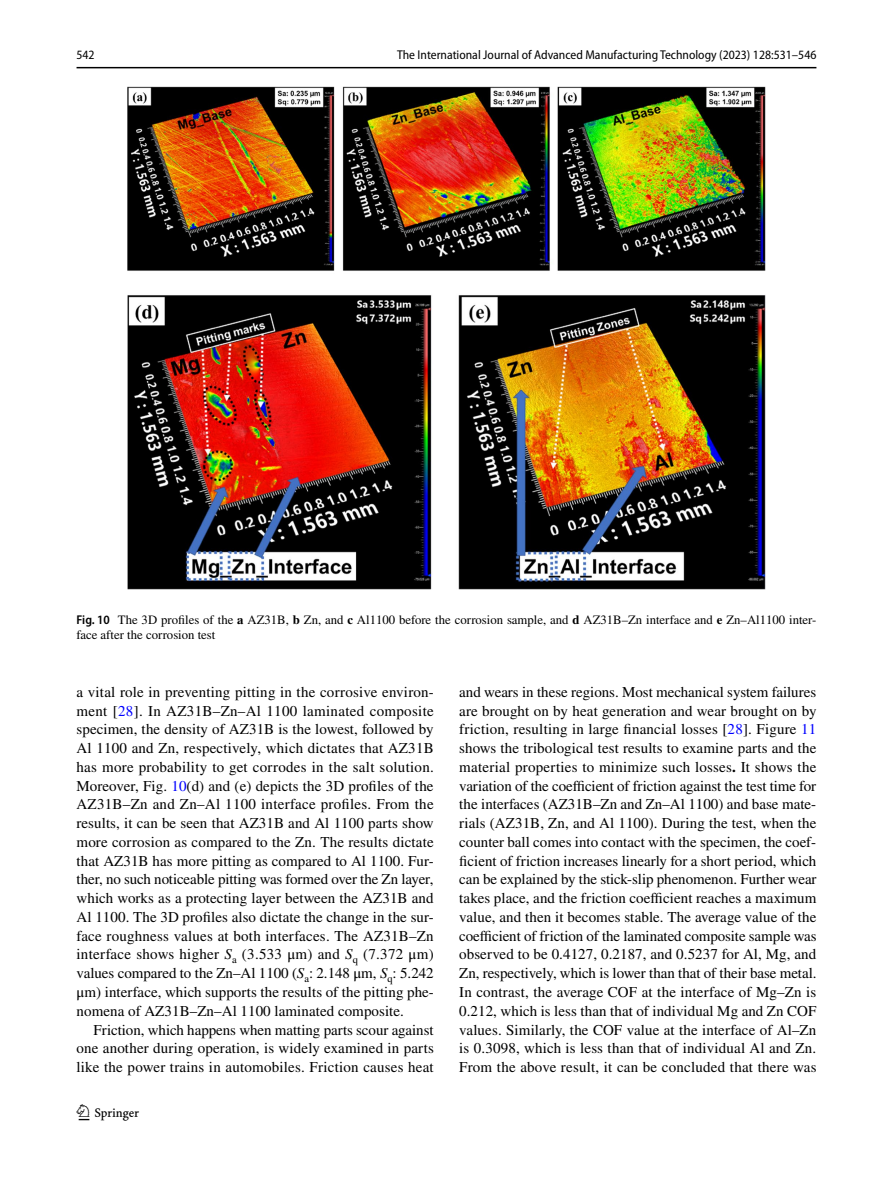
<style>
.page{position:relative;width:893px;height:1187px;background:#fff}
.page>*{position:absolute;margin:0;border:0;box-sizing:border-box;transform-origin:0 0}
.t1{font:22.5px "Springnew Regular 2";color:#000}
.t2{font:15px/18.8px "STIX";letter-spacing:.015em;color:#000;text-align:justify}
.t3{font:12.75px/15px "STIX";color:#000}
.t4{font:semi-condensed 12.75px "Myriad Pro";color:#000}
.s1{font-family:"Myriad Pro";font-weight:600;font-stretch:semi-condensed}
.s2{font-weight:700}
.s3{color:#00f}
.s4{font-style:italic}
</style>
<div class="page">
<hr style="left:77px;top:67px;width:739px;height:1px;background:#000">
<img style="left:128px;top:87px;width:637px;height:502px">
<p class="t4" style="left:77px;top:48px;width:20px">542</p>
<p class="t4" style="left:397px;top:48px;width:421px">The International Journal of Advanced Manufacturing Technology (2023) 128:531–546</p>
<p class="t3" style="left:77px;top:613px;width:741px"><span class="s1">Fig. 10</span> The 3D profiles of the <span class="s2">a</span> AZ31B, <span class="s2">b</span> Zn, and <span class="s2">c</span> Al1100 before the corrosion sample, and <span class="s2">d</span> AZ31B–Zn interface and <span class="s2">e</span> Zn–Al1100 inter&shy;face after the corrosion test</p>
<p class="t2" style="left:77px;top:683px;width:359px">a vital role in preventing pitting in the corrosive environ&shy;ment [<span class="s3">28</span>]. In AZ31B–Zn–Al 1100 laminated composite specimen, the density of AZ31B is the lowest, followed by Al 1100 and Zn, respectively, which dictates that AZ31B has more probability to get corrodes in the salt solution.<br>Moreover, Fig. <span class="s3">10</span>(d) and (e) depicts the 3D profiles of the AZ31B–Zn and Zn–Al 1100 interface profiles. From the results, it can be seen that AZ31B and Al 1100 parts show more corrosion as compared to the Zn. The results dictate that AZ31B has more pitting as compared to Al 1100. Fur&shy;ther, no such noticeable pitting was formed over the Zn layer, which works as a protecting layer between the AZ31B and Al 1100. The 3D profiles also dictate the change in the sur&shy;face roughness values at both interfaces. The AZ31B–Zn interface shows higher <span class="s4">S</span><sub>a</sub> (3.533 μm) and <span class="s4">S</span><sub>q</sub> (7.372 μm) values compared to the Zn–Al 1100 (<span class="s4">S</span><sub>a</sub>: 2.148 μm, <span class="s4">S</span><sub>q</sub>: 5.242 μm) interface, which supports the results of the pitting phe&shy;nomena of AZ31B–Zn–Al 1100 laminated composite.</p>
<p class="t2" style="left:77px;top:1021px;width:359px;text-indent:17px">Friction, which happens when matting parts scour against one another during operation, is widely examined in parts like the power trains in automobiles. Friction causes heat</p>
<h1 class="t1" style="left:79px;top:1104px;width:62px">1 3</h1>
<p class="t2" style="left:459px;top:683px;width:359px">and wears in these regions. Most mechanical system failures are brought on by heat generation and wear brought on by friction, resulting in large financial losses [<span class="s3">28</span>]. Figure <span class="s3">11 </span>shows the tribological test results to examine parts and the material properties to minimize such losses<span class="s2">.</span> It shows the variation of the coefficient of friction against the test time for the interfaces (AZ31B–Zn and Zn–Al 1100) and base mate&shy;rials (AZ31B, Zn, and Al 1100). During the test, when the counter ball comes into contact with the specimen, the coef&shy;ficient of friction increases linearly for a short period, which can be explained by the stick-slip phenomenon. Further wear takes place, and the friction coefficient reaches a maximum value, and then it becomes stable. The average value of the coefficient of friction of the laminated composite sample was observed to be 0.4127, 0.2187, and 0.5237 for Al, Mg, and Zn, respectively, which is lower than that of their base metal.<br>In contrast, the average COF at the interface of Mg–Zn is 0.212, which is less than that of individual Mg and Zn COF values. Similarly, the COF value at the interface of Al–Zn is 0.3098, which is less than that of individual Al and Zn.<br>From the above result, it can be concluded that there was</p>
</div>
